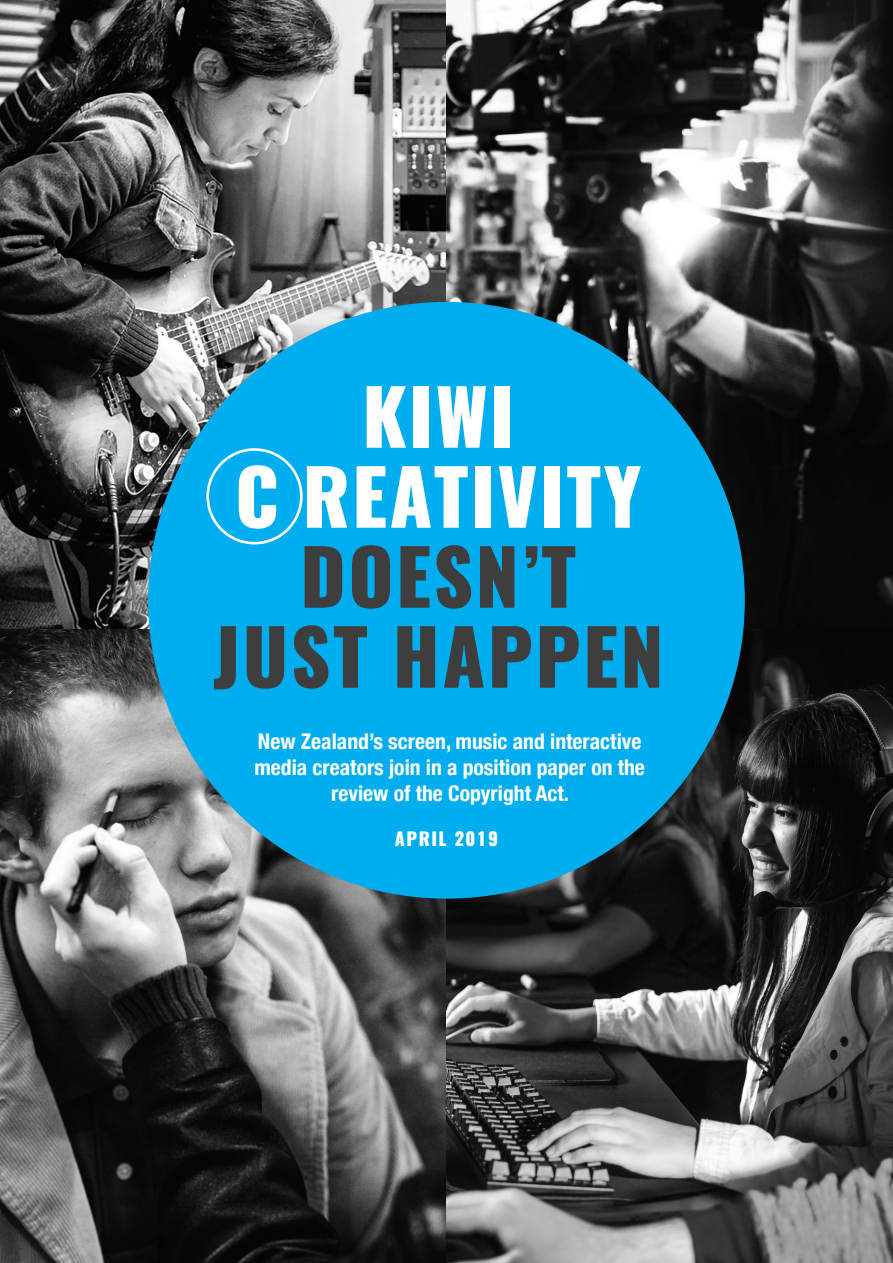
<style>
.page{position:relative;width:893px;height:1263px;background:#fff}
.page>*{position:absolute;margin:0;border:0;box-sizing:border-box;transform-origin:0 0}
.Body_Copy_new{font:800 76.05px/79.9px "Oswald";letter-spacing:.03em;color:#3e3e3f;text-align:center}
.Body_Copy_new-2{font:800 76.05px "Oswald";color:#fff}
.Body_Copy_new-3{font:700 condensed 21.6px/26px "Helvetica Neue";color:#fff;text-align:center}
.Body_Copy_new-4{font:800 18px "Oswald";letter-spacing:.08em;color:#fff}
.s1{color:#fff}
</style>
<div class="page">
<img style="left:446px;top:0;width:447px;height:629px">
<img style="left:446px;top:629px;width:447px;height:634px">
<img style="left:0;top:0;width:446px;height:1263px">
<div style="left:148px;top:302px;width:597px;height:597px;background:#00aeef;border-radius:50%"></div>
<div style="left:206px;top:448px;width:97px;height:96px;border:3px solid #fff;border-radius:50%"></div>
<p class="Body_Copy_new-2" style="left:362px;top:363px;width:153px">KIWI</p>
<p class="Body_Copy_new" style="left:213px;top:460px;width:452px"><span class="s1">C REATIVITY<br></span>DOESN’T<br>JUST HAPPEN</p>
<p class="Body_Copy_new-3" style="left:254px;top:726px;width:392px">New Zealand’s screen, music and interactive media creators join in a position paper on the review of the Copyright Act.</p>
<p class="Body_Copy_new-4" style="left:395px;top:826px;width:105px">APRIL 2019</p>
</div>
